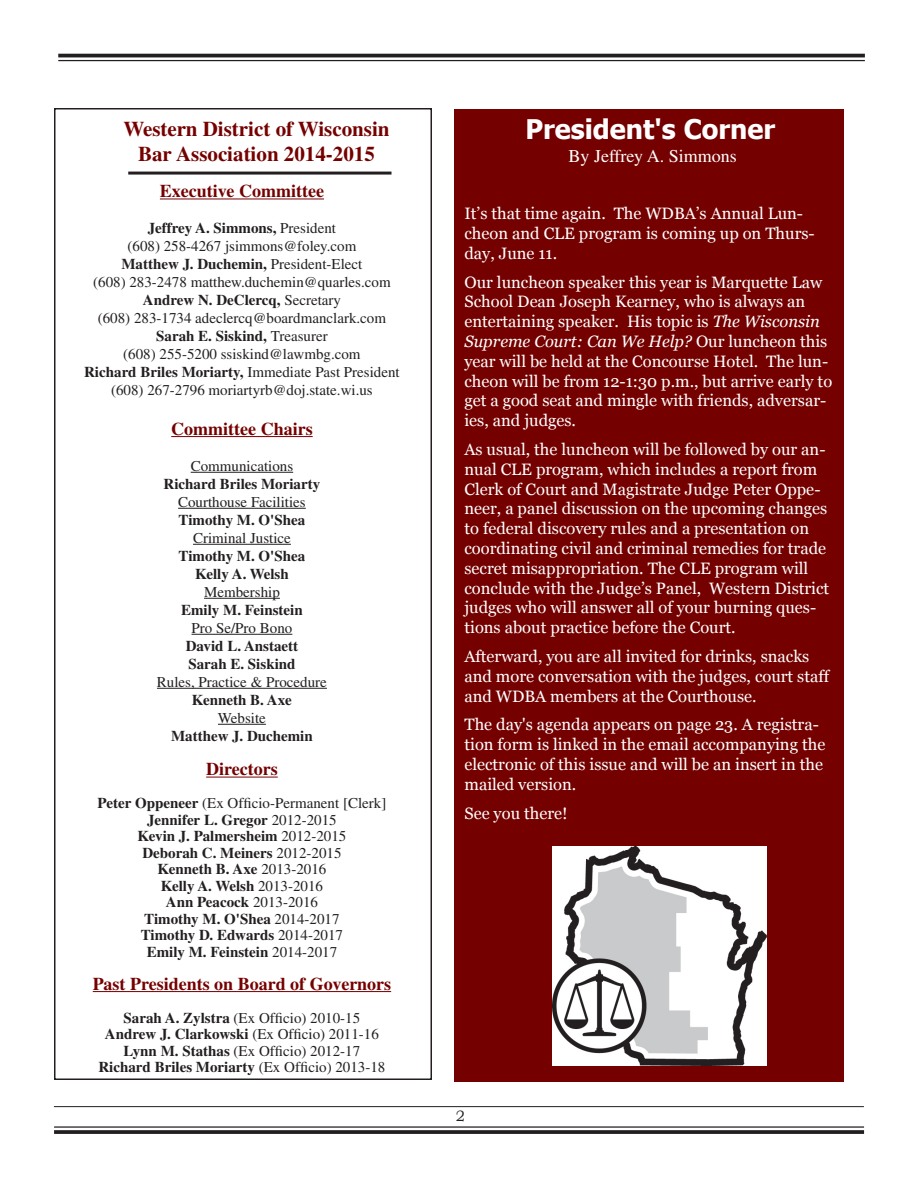
<style>
.page{position:relative;width:918px;height:1188px;background:#fff}
.page>*{position:absolute;margin:0;border:0;box-sizing:border-box;transform-origin:0 0}
.t1{font:700 27px "Tahoma";color:#fff}
.dcba_newsletter{font:700 21px "Times";color:#750000}
.t2{font:700 18px "Times";color:#750000}
.t3{font:18px "Times";color:#fff}
.t4{font:16.5px/19.8px "Georgia";color:#fff}
.t5{font:700 15px "Times";color:#231f20}
.t6{font:15px "Times";color:#231f20}
.t7{font:15px "Bookman Old Style";color:#231f20}
.s1{font-weight:400}
.s2{font-weight:700}
.s3{font-style:italic}
</style>
<div class="page">
<hr style="left:54px;top:1106px;width:810px;height:1px;background:#231f20">
<hr style="left:58px;top:54px;width:807px;height:3px;background:#231f20">
<hr style="left:58px;top:60px;width:807px;height:1px;background:#231f20">
<hr style="left:54px;top:1126px;width:810px;height:2px;background:#231f20">
<svg style="left:54px;top:1130px;width:810px;height:4px;background:#302c2d"></svg>
<div style="left:54px;top:108px;width:378px;height:972px;border:2px solid #231f20"></div>
<hr style="left:160px;top:199px;width:164px;height:1px;background:#750000">
<hr style="left:171px;top:436px;width:142px;height:1px;background:#750000">
<hr style="left:191px;top:472px;width:102px;height:1px;background:#231f20">
<hr style="left:178px;top:508px;width:128px;height:1px;background:#231f20">
<hr style="left:193px;top:544px;width:98px;height:1px;background:#231f20">
<hr style="left:204px;top:598px;width:76px;height:1px;background:#231f20">
<hr style="left:192px;top:634px;width:100px;height:1px;background:#231f20">
<hr style="left:157px;top:688px;width:170px;height:1px;background:#231f20">
<hr style="left:218px;top:724px;width:48px;height:1px;background:#231f20">
<hr style="left:206px;top:777px;width:72px;height:1px;background:#750000">
<hr style="left:93px;top:991px;width:298px;height:1px;background:#750000">
<hr style="left:128px;top:172px;width:264px;height:3px;background:#231f20">
<div style="left:454px;top:110px;width:390px;height:972px;background:#750000"></div>
<img style="left:552px;top:847px;width:214px;height:218px">
<p class="dcba_newsletter" style="left:123px;top:116px;width:268px">Western District of Wisconsin</p>
<p class="dcba_newsletter" style="left:138px;top:141px;width:238px">Bar Association 2014-2015</p>
<p class="t2" style="left:160px;top:180px;width:166px">Executive Committee</p>
<p class="t5" style="left:148px;top:219px;width:190px">Jeffrey A. Simmons, <span class="s1">President</span></p>
<p class="t6" style="left:128px;top:238px;width:230px">(608) 258-4267 jsimmons@foley.com</p>
<p class="t5" style="left:122px;top:255px;width:242px">Matthew J. Duchemin, <span class="s1">President-Elect</span></p>
<p class="t6" style="left:93px;top:274px;width:299px">(608) 283-2478 matthew.duchemin@quarles.com</p>
<p class="t5" style="left:143px;top:291px;width:200px">Andrew N. DeClercq, <span class="s1">Secretary</span></p>
<p class="t6" style="left:98px;top:310px;width:290px">(608) 283-1734 adeclercq@boardmanclark.com</p>
<p class="t5" style="left:156px;top:327px;width:173px">Sarah E. Siskind, <span class="s1">Treasurer</span></p>
<p class="t6" style="left:123px;top:346px;width:239px">(608) 255-5200 ssiskind@lawmbg.com</p>
<p class="t5" style="left:84px;top:363px;width:317px">Richard Briles Moriarty, <span class="s1">Immediate Past President</span></p>
<p class="t6" style="left:111px;top:382px;width:263px">(608) 267-2796 moriartyrb@doj.state.wi.us</p>
<p class="t2" style="left:171px;top:418px;width:143px">Committee Chairs</p>
<p class="t6" style="left:191px;top:457px;width:104px">Communications</p>
<p class="t5" style="left:164px;top:475px;width:158px">Richard Briles Moriarty</p>
<p class="t6" style="left:178px;top:493px;width:129px">Courthouse Facilities</p>
<p class="t5" style="left:179px;top:511px;width:128px">Timothy M. O'Shea</p>
<p class="t6" style="left:193px;top:529px;width:99px">Criminal Justice</p>
<p class="t5" style="left:179px;top:547px;width:128px">Timothy M. O'Shea</p>
<p class="t5" style="left:195px;top:565px;width:95px">Kelly A. Welsh</p>
<p class="t6" style="left:204px;top:583px;width:77px">Membership</p>
<p class="t5" style="left:181px;top:601px;width:123px">Emily M. Feinstein</p>
<p class="t6" style="left:192px;top:619px;width:102px">Pro Se/Pro Bono</p>
<p class="t5" style="left:186px;top:637px;width:114px">David L. Anstaett</p>
<p class="t5" style="left:188px;top:655px;width:109px">Sarah E. Siskind</p>
<p class="t6" style="left:157px;top:673px;width:171px">Rules, Practice &amp; Procedure</p>
<p class="t5" style="left:192px;top:691px;width:102px">Kenneth B. Axe</p>
<p class="t6" style="left:218px;top:709px;width:49px">Website</p>
<p class="t5" style="left:171px;top:727px;width:143px">Matthew J. Duchemin</p>
<p class="t2" style="left:206px;top:758px;width:73px">Directors</p>
<p class="t6" style="left:98px;top:795px;width:290px"><span class="s2">Peter Oppeneer</span> (Ex Officio-Permanent [Clerk]</p>
<p class="t5" style="left:147px;top:811px;width:191px">Jennifer L. Gregor <span class="s1">2012-2015</span></p>
<p class="t5" style="left:137px;top:827px;width:210px">Kevin J. Palmersheim <span class="s1">2012-2015</span></p>
<p class="t5" style="left:142px;top:844px;width:201px">Deborah C. Meiners <span class="s1">2012-2015</span></p>
<p class="t5" style="left:158px;top:860px;width:170px">Kenneth B. Axe <span class="s1">2013-2016</span></p>
<p class="t5" style="left:161px;top:877px;width:164px">Kelly A. Welsh <span class="s1">2013-2016</span></p>
<p class="t5" style="left:166px;top:893px;width:154px">Ann Peacock <span class="s1">2013-2016</span></p>
<p class="t5" style="left:144px;top:910px;width:197px">Timothy M. O'Shea <span class="s1">2014-2017</span></p>
<p class="t5" style="left:141px;top:926px;width:204px">Timothy D. Edwards <span class="s1">2014-2017</span></p>
<p class="t5" style="left:147px;top:943px;width:192px">Emily M. Feinstein <span class="s1">2014-2017</span></p>
<p class="t2" style="left:93px;top:973px;width:300px">Past Presidents on Board of Governors</p>
<p class="t6" style="left:124px;top:1009px;width:238px"><span class="s2">Sarah A. Zylstra</span> (Ex Officio) 2010-15</p>
<p class="t5" style="left:105px;top:1025px;width:276px">Andrew J. Clarkowski <span class="s1">(Ex Officio) 2011-16</span></p>
<p class="t6" style="left:124px;top:1042px;width:238px"><span class="s2">Lynn M. Stathas</span> (Ex Officio) 2012-17</p>
<p class="t5" style="left:98px;top:1058px;width:289px">Richard Briles Moriarty <span class="s1">(Ex Officio) 2013-18</span></p>
<p class="t1" style="left:525px;top:110px;width:251px">President's Corner</p>
<p class="t3" style="left:569px;top:145px;width:170px">By Jeffrey A. Simmons</p>
<p class="t4" style="left:464px;top:204px;width:352px">It’s that time again. The WDBA’s Annual Lun&shy;cheon and CLE program is coming up on Thurs&shy;day, June 11.</p>
<p class="t4" style="left:464px;top:272px;width:369px">Our luncheon speaker this year is Marquette Law School Dean Joseph Kearney, who is always an entertaining speaker. His topic is <span class="s3">The Wisconsin Supreme Court: Can We Help?</span> Our luncheon this year will be held at the Concourse Hotel. The lun&shy;cheon will be from 12-1:30 p.m., but arrive early to get a good seat and mingle with friends, adversar&shy;ies, and judges.</p>
<p class="t4" style="left:464px;top:440px;width:366px">As usual, the luncheon will be followed by our an&shy;nual CLE program, which includes a report from Clerk of Court and Magistrate Judge Peter Oppe&shy;neer, a panel discussion on the upcoming changes to federal discovery rules and a presentation on coordinating civil and criminal remedies for trade secret misappropriation. The CLE program will conclude with the Judge’s Panel, Western District judges who will answer all of your burning ques&shy;tions about practice before the Court.</p>
<p class="t4" style="left:464px;top:647px;width:366px">Afterward, you are all invited for drinks, snacks and more conversation with the judges, court staff and WDBA members at the Courthouse.</p>
<p class="t4" style="left:464px;top:715px;width:362px">The day's agenda appears on page 23. A registra&shy;tion form is linked in the email accompanying the electronic of this issue and will be an insert in the mailed version.</p>
<p class="t4" style="left:464px;top:803px;width:105px">See you there!</p>
<p class="t7" style="left:456px;top:1107px;width:11px">2</p>
</div>
